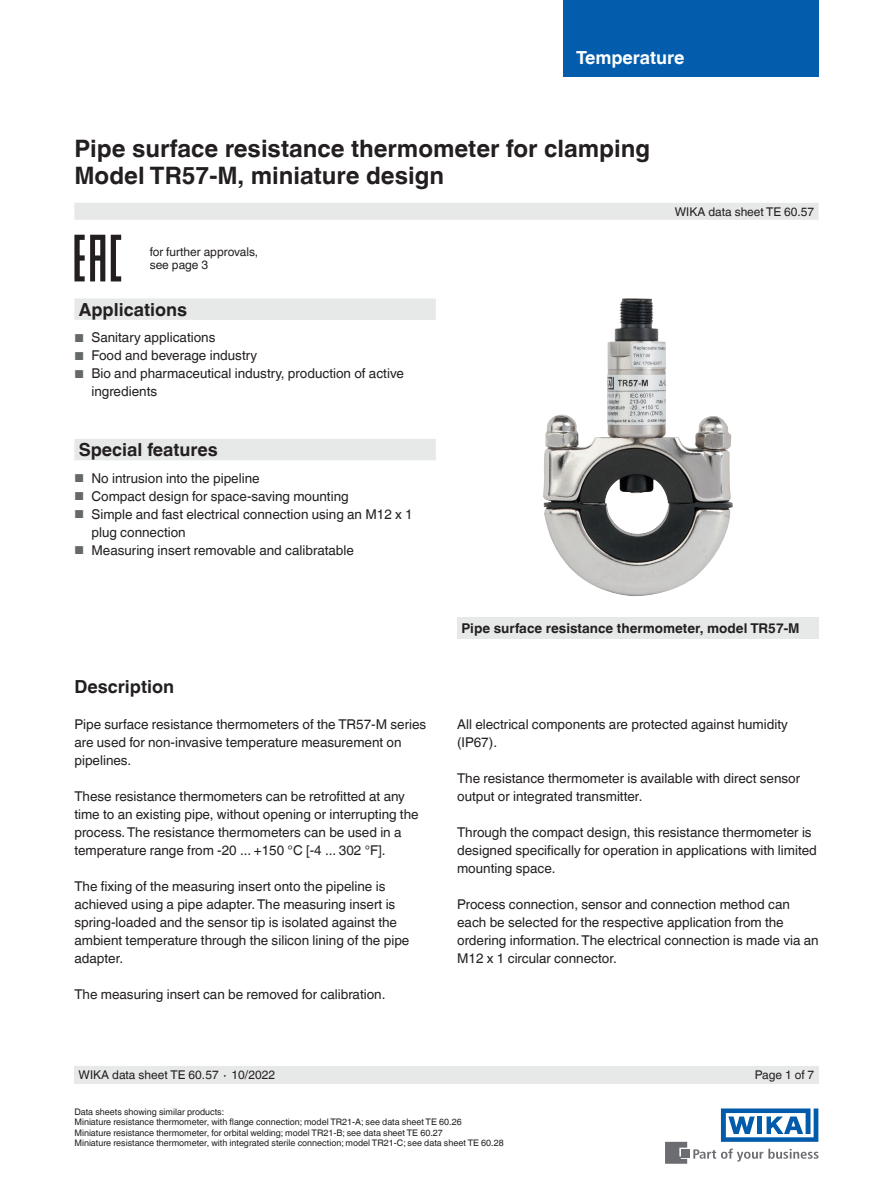
<style>
.page{position:relative;width:893px;height:1188px;background:#fff}
.page>*{position:absolute;margin:0;border:0;box-sizing:border-box;transform-origin:0 0}
.t1{font:700 24px/27px "Helvetica World";color:#231f20}
.t2{font:700 18px "Helvetica World";color:#231f20}
.t3{font:700 18px "Helvetica World";color:#fff}
.t4{font:13.5px/18px "Helvetica World";color:#231f20}
.t5{font:700 13.5px "Helvetica World";color:#231f20}
.t6{font:12px/13.5px "Helvetica World";color:#231f20}
.t7{font:9px/10.5px "Helvetica World";color:#231f20}
.s1{font-size:11.55px;color:#666969}
</style>
<div class="page">
<svg style="left:693px;top:1149px;width:126px;height:13px"></svg>
<div style="left:682px;top:1150px;width:8px;height:8px;background:#6c6d70"></div>
<svg style="left:665px;top:1142px;width:22px;height:22px"></svg>
<svg style="left:721px;top:1108px;width:97px;height:34px"></svg>
<div style="left:563px;top:0;width:256px;height:76px;background:#035cac"></div>
<div style="left:74px;top:203px;width:745px;height:17px;background:#e7e9e8"></div>
<div style="left:74px;top:1066px;width:745px;height:18px;background:#e7e9e8"></div>
<div style="left:457px;top:617px;width:362px;height:22px;background:#e7e9e8"></div>
<img style="left:543px;top:298px;width:190px;height:298px">
<svg style="left:111px;top:235px;width:10px;height:46px"></svg>
<svg style="left:74px;top:235px;width:31px;height:46px"></svg>
<svg style="left:74px;top:298px;width:362px;height:162px"></svg>
<h2 class="t3" style="left:576px;top:47px;width:110px">Temperature</h2>
<h1 class="t1" style="left:74px;top:135px;width:577px">Pipe surface resistance thermometer for clamping<br>Model TR57-M, miniature design</h1>
<p class="t6" style="left:150px;top:245px;width:110px">for further approvals, see page 3</p>
<h2 class="t2" style="left:79px;top:299px;width:110px">Applications</h2>
<p class="t4" style="left:74px;top:329px;width:143px"><span class="s1">■</span> Sanitary applications</p>
<p class="t4" style="left:74px;top:347px;width:184px"><span class="s1">■</span> Food and beverage industry</p>
<p class="t4" style="left:91px;top:365px;width:314px;text-indent:-17px"><span class="s1">■</span> Bio and pharmaceutical industry, production of active ingredients</p>
<h2 class="t2" style="left:79px;top:439px;width:141px">Special features</h2>
<p class="t4" style="left:74px;top:469px;width:187px"><span class="s1">■</span> No intrusion into the pipeline</p>
<p class="t4" style="left:74px;top:487px;width:276px"><span class="s1">■</span> Compact design for space-saving mounting</p>
<p class="t4" style="left:91px;top:505px;width:323px;text-indent:-17px"><span class="s1">■</span> Simple and fast electrical connection using an M12 x 1 plug connection</p>
<p class="t4" style="left:74px;top:541px;width:281px"><span class="s1">■</span> Measuring insert removable and calibratable</p>
<p class="t6" style="left:675px;top:205px;width:141px">WIKA data sheet TE 60.57</p>
<h2 class="t2" style="left:74px;top:676px;width:101px">Description</h2>
<p class="t4" style="left:74px;top:716px;width:353px">Pipe surface resistance thermometers of the TR57-M series are used for non-invasive temperature measurement on pipelines.</p>
<p class="t4" style="left:74px;top:788px;width:346px">These resistance thermometers can be retrofitted at any time to an existing pipe, without opening or interrupting the process. The resistance thermometers can be used in a temperature range from -20 ... +150 °C [-4 ... 302 °F].</p>
<p class="t4" style="left:74px;top:878px;width:337px">The fixing of the measuring insert onto the pipeline is achieved using a pipe adapter. The measuring insert is spring-loaded and the sensor tip is isolated against the ambient temperature through the silicon lining of the pipe adapter.</p>
<p class="t4" style="left:74px;top:986px;width:313px">The measuring insert can be removed for calibration.</p>
<p class="t5" style="left:461px;top:620px;width:340px">Pipe surface resistance thermometer, model TR57-M</p>
<p class="t4" style="left:457px;top:716px;width:332px">All electrical components are protected against humidity (IP67).</p>
<p class="t4" style="left:457px;top:770px;width:345px">The resistance thermometer is available with direct sensor output or integrated transmitter.</p>
<p class="t4" style="left:457px;top:824px;width:361px">Through the compact design, this resistance thermometer is designed specifically for operation in applications with limited mounting space.</p>
<p class="t4" style="left:457px;top:896px;width:363px">Process connection, sensor and connection method can each be selected for the respective application from the ordering information. The electrical connection is made via an M12 x 1 circular connector.</p>
<p class="t6" style="left:79px;top:1068px;width:198px">WIKA data sheet TE 60.57 ∙ 10/2022</p>
<p class="t6" style="left:755px;top:1068px;width:61px">Page 1 of 7</p>
<p class="t7" style="left:74px;top:1107px;width:431px">Data sheets showing similar products:<br>Miniature resistance thermometer, with flange connection; model TR21-A; see data sheet TE 60.26<br>Miniature resistance thermometer, for orbital welding; model TR21-B; see data sheet TE 60.27<br>Miniature resistance thermometer, with integrated sterile connection; model TR21-C; see data sheet TE 60.28</p>
</div>
